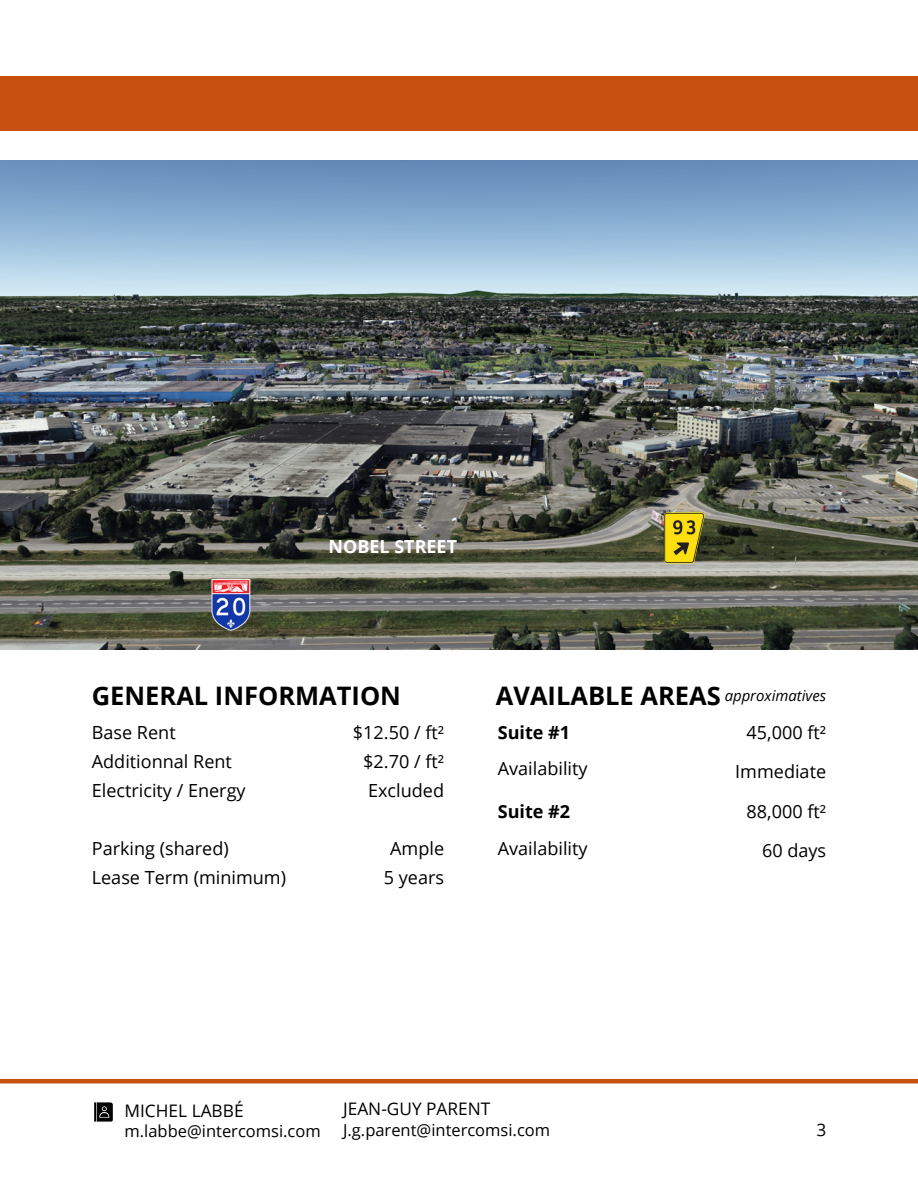
<style>
.page{position:relative;width:918px;height:1188px;background:#fff}
.page>*{position:absolute;margin:0;border:0;box-sizing:border-box;transform-origin:0 0}
.t1{font:700 25.5px "Open Sans";color:#000}
.t2{font:18px "Open Sans";color:#000}
.t3{font:700 18px "Open Sans";color:#000}
.t4{font:700 18px "Open Sans";color:#fff}
.t5{font:17.25px "Open Sans";color:#000}
.t6{font:16.5px "Open Sans";color:#000}
.s1{font-weight:400;font-style:italic;font-size:14.85px}
</style>
<div class="page">
<hr style="left:0;top:1079px;width:918px;height:4px;background:#c8500e">
<img style="left:94px;top:1102px;width:19px;height:20px">
<div style="left:0;top:76px;width:918px;height:55px;background:#c8500e"></div>
<img style="left:0;top:160px;width:918px;height:490px">
<img style="left:209px;top:580px;width:44px;height:50px">
<img style="left:663px;top:513px;width:44px;height:51px">
<p class="t4" style="left:328px;top:534px;width:130px">NOBEL STREET</p>
<h1 class="t1" style="left:496px;top:678px;width:332px">AVAILABLE AREAS <span class="s1">approximatives</span></h1>
<h1 class="t1" style="left:92px;top:678px;width:311px">GENERAL INFORMATION</h1>
<p class="t2" style="left:92px;top:719px;width:85px">Base Rent</p>
<p class="t2" style="left:353px;top:719px;width:93px">$12.50 / ft²</p>
<p class="t3" style="left:498px;top:719px;width:74px">Suite #1</p>
<p class="t2" style="left:747px;top:719px;width:81px">45,000 ft²</p>
<p class="t2" style="left:498px;top:756px;width:91px">Availability</p>
<p class="t2" style="left:735px;top:759px;width:92px">Immediate</p>
<p class="t2" style="left:92px;top:748px;width:142px">Additionnal Rent</p>
<p class="t2" style="left:363px;top:748px;width:82px">$2.70 / ft²</p>
<p class="t2" style="left:92px;top:777px;width:155px">Electricity / Energy</p>
<p class="t2" style="left:368px;top:777px;width:77px">Excluded</p>
<p class="t2" style="left:92px;top:836px;width:138px">Parking (shared)</p>
<p class="t2" style="left:390px;top:836px;width:55px">Ample</p>
<p class="t2" style="left:92px;top:865px;width:196px">Lease Term (minimum)</p>
<p class="t2" style="left:384px;top:865px;width:62px">5 years</p>
<p class="t3" style="left:498px;top:799px;width:74px">Suite #2</p>
<p class="t2" style="left:747px;top:799px;width:81px">88,000 ft²</p>
<p class="t2" style="left:498px;top:835px;width:91px">Availability</p>
<p class="t2" style="left:762px;top:838px;width:66px">60 days</p>
<p class="t5" style="left:125px;top:1098px;width:121px">MICHEL LABBÉ</p>
<p class="t6" style="left:125px;top:1119px;width:198px">m.labbe@intercomsi.com</p>
<p class="t5" style="left:816px;top:1118px;width:11px">3</p>
<p class="t5" style="left:343px;top:1097px;width:149px">JEAN-GUY PARENT</p>
<p class="t6" style="left:343px;top:1118px;width:209px">J.g.parent@intercomsi.com</p>
</div>
